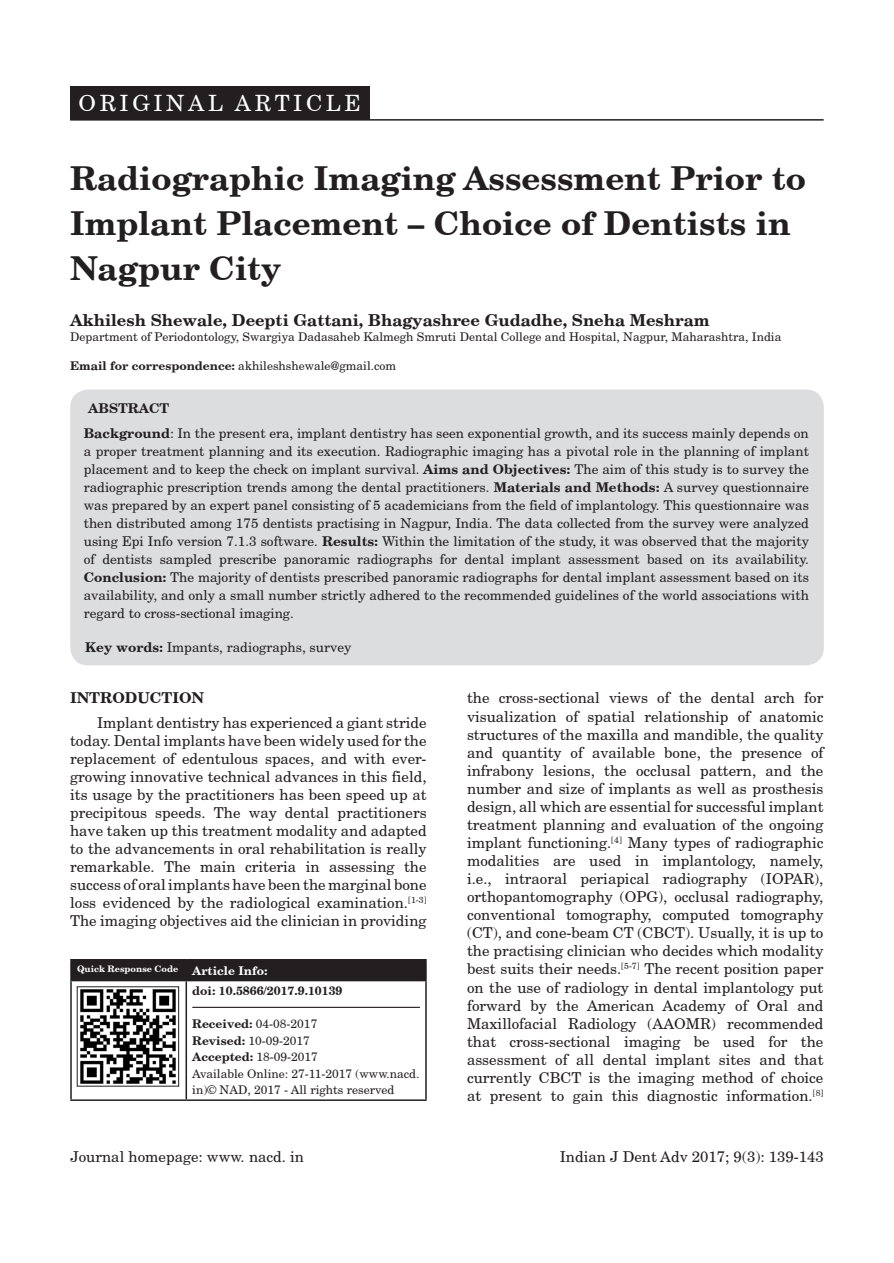
<style>
.page{position:relative;width:894px;height:1263px;background:#fff}
.page>*{position:absolute;margin:0;border:0;box-sizing:border-box;transform-origin:0 0}
.AT{font:700 33px/45px "New Century Schlbk";color:#231f20}
.AH{font:22.5px "New Century Schlbk";letter-spacing:.16em;color:#fff}
.AU{font:700 16.5px "New Century Schlbk";color:#231f20}
.TX{font:15px/18px "New Century Schlbk";color:#231f20;text-align:justify}
.FN_JURN{font:15px "New Century Schlbk";color:#231f20}
.t1{font:700 15px "New Century Schlbk";color:#231f20}
.ABS{font:13.5px/18px "New Century Schlbk";color:#231f20;text-align:justify}
.KWD{font:13.5px "New Century Schlbk";color:#231f20}
.ABSH{font:700 13.5px "New Century Schlbk";color:#231f20}
.ART_Info{font:12px/16.5px "New Century Schlbk";color:#231f20}
.AFF{font:12px "New Century Schlbk";color:#231f20}
.ADD{font:12px "New Century Schlbk";color:#231f20}
.DOI{font:700 12px "New Century Schlbk";color:#231f20}
.ART_Info-2{font:700 12px "New Century Schlbk";color:#fff}
.QR{font:700 9px "New Century Schlbk";color:#fff}
.s1{font-weight:700}
</style>
<div class="page">
<hr style="left:70px;top:119px;width:753px;height:2px;background:#231f20">
<div style="left:70px;top:389px;width:753px;height:276px;background:#dcdddf;border-radius:18px"></div>
<hr style="left:70px;top:979px;width:116px;height:2px;background:#231f20">
<hr style="left:186px;top:979px;width:240px;height:2px;background:#231f20">
<div style="left:70px;top:959px;width:356px;height:21px;background:#231f20"></div>
<hr style="left:70px;top:981px;width:2px;height:118px;background:#231f20">
<hr style="left:185px;top:981px;width:2px;height:118px;background:#231f20">
<hr style="left:425px;top:981px;width:1px;height:118px;background:#231f20">
<hr style="left:70px;top:1099px;width:116px;height:2px;background:#231f20">
<hr style="left:186px;top:1099px;width:240px;height:2px;background:#231f20">
<img style="left:80px;top:989px;width:96px;height:95px">
<hr style="left:192px;top:1006px;width:228px;height:2px;background:#231f20">
<div style="left:70px;top:86px;width:299px;height:33px;background:#231f20"></div>
<p class="AH" style="left:79px;top:89px;width:283px">ORIGINAL ARTICLE</p>
<p class="AT" style="left:70px;top:154px;width:737px">Radiographic Imaging Assessment Prior to<br>Implant Placement – Choice of Dentists in<br>Nagpur City</p>
<p class="AU" style="left:70px;top:309px;width:641px">Akhilesh Shewale, Deepti Gattani, Bhagyashree Gudadhe, Sneha Meshram</p>
<p class="AFF" style="left:70px;top:329px;width:712px">Department of Periodontology, Swargiya Dadasaheb Kalmegh Smruti Dental College and Hospital, Nagpur, Maharashtra, India</p>
<p class="ADD" style="left:70px;top:358px;width:327px"><span class="s1">Email for correspondence:</span> akhileshshewale@gmail.com</p>
<p class="ABSH" style="left:88px;top:399px;width:83px">ABSTRACT</p>
<p class="ABS" style="left:84px;top:423px;width:726px"><span class="s1">Background</span>: In the present era, implant dentistry has seen exponential growth, and its success mainly depends on a proper treatment planning and its execution. Radiographic imaging has a pivotal role in the planning of implant placement and to keep the check on implant survival. <span class="s1">Aims and Objectives:</span> The aim of this study is to survey the radiographic prescription trends among the dental practitioners. <span class="s1">Materials and Methods:</span> A survey questionnaire was prepared by an expert panel consisting of 5 academicians from the field of implantology. This questionnaire was then distributed among 175 dentists practising in Nagpur, India. The data collected from the survey were analyzed using Epi Info version 7.1.3 software. <span class="s1">Results:</span> Within the limitation of the study, it was observed that the majority of dentists sampled prescribe panoramic radiographs for dental implant assessment based on its availability.<br><span class="s1">Conclusion:</span> The majority of dentists prescribed panoramic radiographs for dental implant assessment based on its availability, and only a small number strictly adhered to the recommended guidelines of the world associations with regard to cross-sectional imaging.</p>
<p class="KWD" style="left:85px;top:638px;width:267px"><span class="s1">Key words:</span> Impants, radiographs, survey</p>
<h1 class="t1" style="left:70px;top:688px;width:135px">INTRODUCTION</h1>
<p class="TX" style="left:70px;top:713px;width:358px;text-indent:27px">Implant dentistry has experienced a giant stride today. Dental implants have been widely used for the replacement of edentulous spaces, and with ever&shy;growing innovative technical advances in this field, its usage by the practitioners has been speed up at precipitous speeds. The way dental practitioners have taken up this treatment modality and adapted to the advancements in oral rehabilitation is really remarkable. The main criteria in assessing the success of oral implants have been the marginal bone loss evidenced by the radiological examination.<sup>[1-3] </sup>The imaging objectives aid the clinician in providing</p>
<p class="QR" style="left:77px;top:963px;width:103px">Quick Response Code</p>
<p class="ART_Info-2" style="left:192px;top:962px;width:76px">Article Info:</p>
<p class="DOI" style="left:192px;top:983px;width:152px">doi: 10.5866/2017.9.10139</p>
<p class="ART_Info" style="left:192px;top:1015px;width:228px"><span class="s1">Received:</span> 04-08-2017<br><span class="s1">Revised:</span> 10-09-2017<br><span class="s1">Accepted:</span> 18-09-2017<br>Available Online: 27-11-2017 (www.nacd. in)© NAD, 2017 - All rights reserved</p>
<p class="TX" style="left:467px;top:688px;width:358px">the cross-sectional views of the dental arch for visualization of spatial relationship of anatomic structures of the maxilla and mandible, the quality and quantity of available bone, the presence of infrabony lesions, the occlusal pattern, and the number and size of implants as well as prosthesis design, all which are essential for successful implant treatment planning and evaluation of the ongoing implant functioning.<sup>[4]</sup> Many types of radiographic modalities are used in implantology, namely, i.e., intraoral periapical radiography (IOPAR), orthopantomography (OPG), occlusal radiography, conventional tomography, computed tomography (CT), and cone-beam CT (CBCT). Usually, it is up to the practising clinician who decides which modality best suits their needs.<sup>[5-7]</sup> The recent position paper on the use of radiology in dental implantology put forward by the American Academy of Oral and Maxillofacial Radiology (AAOMR) recommended that cross-sectional imaging be used for the assessment of all dental implant sites and that currently CBCT is the imaging method of choice at present to gain this diagnostic information.<sup>[8]</sup></p>
<p class="FN_JURN" style="left:70px;top:1147px;width:235px">Journal homepage: www. nacd. in</p>
<p class="FN_JURN" style="left:559px;top:1147px;width:265px">Indian J Dent Adv 2017; 9(3): 139-143</p>
</div>
